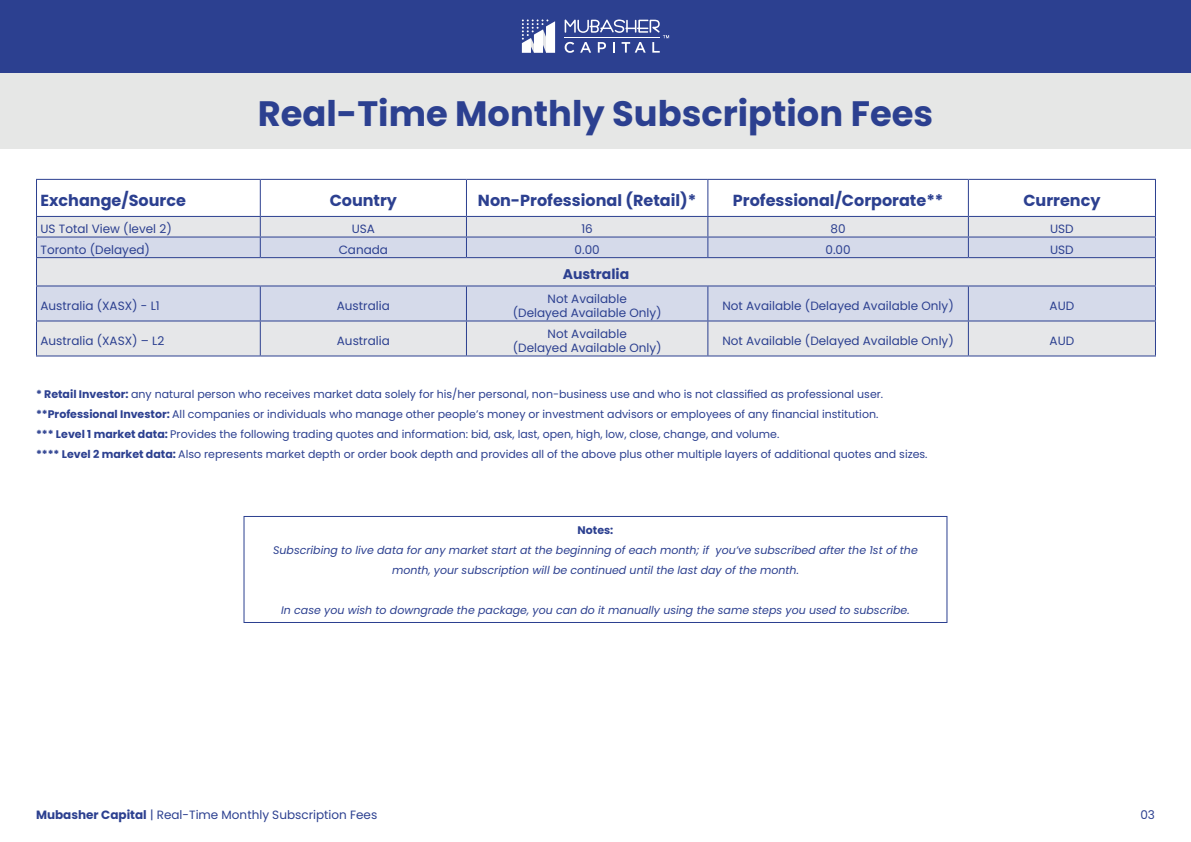
<style>
.page{position:relative;width:1191px;height:842px;background:#fff}
.page>*{position:absolute;margin:0;border:0;box-sizing:border-box;transform-origin:0 0}
.t1{font:700 35.3px "Poppins";color:#2c4090}
.t2{font:700 16px "Poppins";color:#2c4090}
.t3{font:700 14px "Poppins";color:#2c4090}
.t4{font:12px/14.4px "Poppins";color:#2c4090;text-align:center}
.t5{font:11px/20px "Poppins";color:#2c4090}
.t6{font:italic 11px/20px "Poppins";color:#2c4090;text-align:center}
.t7{font:700 11px "Poppins";color:#2c4090}
.s1{font-weight:700}
</style>
<div class="page">
<div style="left:37px;top:217px;width:1118px;height:138px;background:#e6e7e9"></div>
<svg style="left:37px;top:238px;width:1118px;height:82px;background:#d9dde8"></svg>
<hr style="left:36px;top:179px;width:224px;height:1px;background:#2c4090">
<hr style="left:36px;top:180px;width:1px;height:36px;background:#2c4090">
<hr style="left:260px;top:179px;width:206px;height:1px;background:#2c4090">
<hr style="left:260px;top:180px;width:1px;height:36px;background:#2c4090">
<hr style="left:466px;top:179px;width:242px;height:1px;background:#2c4090">
<hr style="left:466px;top:180px;width:1px;height:36px;background:#2c4090">
<hr style="left:708px;top:179px;width:260px;height:1px;background:#2c4090">
<hr style="left:707px;top:180px;width:1px;height:36px;background:#2c4090">
<hr style="left:968px;top:179px;width:188px;height:1px;background:#2c4090">
<hr style="left:968px;top:180px;width:1px;height:36px;background:#2c4090">
<hr style="left:1155px;top:180px;width:1px;height:36px;background:#2c4090">
<hr style="left:36px;top:216px;width:224px;height:1px;background:#2c4090">
<hr style="left:260px;top:216px;width:206px;height:1px;background:#2c4090">
<hr style="left:466px;top:216px;width:242px;height:1px;background:#2c4090">
<hr style="left:708px;top:216px;width:260px;height:1px;background:#2c4090">
<hr style="left:968px;top:216px;width:188px;height:1px;background:#2c4090">
<hr style="left:36px;top:237px;width:224px;height:1px;background:#2c4090">
<hr style="left:260px;top:237px;width:206px;height:1px;background:#2c4090">
<svg style="left:260px;top:217px;width:1px;height:40px"></svg>
<hr style="left:466px;top:237px;width:242px;height:1px;background:#2c4090">
<svg style="left:466px;top:217px;width:1px;height:40px"></svg>
<hr style="left:708px;top:237px;width:260px;height:1px;background:#2c4090">
<svg style="left:707px;top:217px;width:1px;height:40px"></svg>
<hr style="left:968px;top:237px;width:188px;height:1px;background:#2c4090">
<svg style="left:968px;top:217px;width:1px;height:40px"></svg>
<hr style="left:36px;top:257px;width:224px;height:1px;background:#2c4090">
<svg style="left:36px;top:217px;width:1px;height:68px"></svg>
<hr style="left:260px;top:257px;width:206px;height:1px;background:#2c4090">
<hr style="left:466px;top:257px;width:242px;height:1px;background:#2c4090">
<hr style="left:708px;top:257px;width:260px;height:1px;background:#2c4090">
<hr style="left:968px;top:257px;width:188px;height:1px;background:#2c4090">
<svg style="left:1155px;top:217px;width:1px;height:68px"></svg>
<hr style="left:36px;top:285px;width:224px;height:1px;background:#2c4090">
<hr style="left:36px;top:286px;width:1px;height:34px;background:#2c4090">
<hr style="left:260px;top:285px;width:206px;height:1px;background:#2c4090">
<hr style="left:260px;top:286px;width:1px;height:34px;background:#2c4090">
<hr style="left:466px;top:285px;width:242px;height:1px;background:#2c4090">
<hr style="left:466px;top:286px;width:1px;height:34px;background:#2c4090">
<hr style="left:708px;top:285px;width:260px;height:1px;background:#2c4090">
<hr style="left:707px;top:286px;width:1px;height:34px;background:#2c4090">
<hr style="left:968px;top:285px;width:188px;height:1px;background:#2c4090">
<hr style="left:968px;top:286px;width:1px;height:34px;background:#2c4090">
<hr style="left:1155px;top:286px;width:1px;height:34px;background:#2c4090">
<hr style="left:36px;top:320px;width:224px;height:1px;background:#2c4090">
<hr style="left:36px;top:321px;width:1px;height:34px;background:#2c4090">
<hr style="left:260px;top:320px;width:206px;height:1px;background:#2c4090">
<hr style="left:260px;top:321px;width:1px;height:34px;background:#2c4090">
<hr style="left:466px;top:320px;width:242px;height:1px;background:#2c4090">
<hr style="left:466px;top:321px;width:1px;height:34px;background:#2c4090">
<hr style="left:708px;top:320px;width:260px;height:1px;background:#2c4090">
<hr style="left:707px;top:321px;width:1px;height:34px;background:#2c4090">
<hr style="left:968px;top:320px;width:188px;height:1px;background:#2c4090">
<hr style="left:968px;top:321px;width:1px;height:34px;background:#2c4090">
<hr style="left:1155px;top:321px;width:1px;height:34px;background:#2c4090">
<hr style="left:36px;top:355px;width:224px;height:1px;background:#2c4090">
<hr style="left:260px;top:355px;width:206px;height:1px;background:#2c4090">
<hr style="left:466px;top:355px;width:242px;height:1px;background:#2c4090">
<hr style="left:708px;top:355px;width:260px;height:1px;background:#2c4090">
<hr style="left:968px;top:355px;width:188px;height:1px;background:#2c4090">
<div style="left:0;top:50px;width:1191px;height:99px;background:#e6e7e6"></div>
<div style="left:0;top:0;width:1191px;height:72px;background:#2c4090"></div>
<svg style="left:564px;top:19px;width:105px;height:34px"></svg>
<svg style="left:522px;top:19px;width:33px;height:34px"></svg>
<div style="left:243px;top:516px;width:704px;height:107px;border:1px solid #2c4090"></div>
<h1 class="t1" style="left:258px;top:93px;width:677px">Real-Time Monthly Subscription Fees</h1>
<h2 class="t2" style="left:40px;top:191px;width:147px">Exchange/Source</h2>
<h2 class="t2" style="left:330px;top:191px;width:69px">Country</h2>
<h2 class="t2" style="left:478px;top:191px;width:220px">Non-Professional (Retail)*</h2>
<h2 class="t2" style="left:733px;top:191px;width:212px">Professional/Corporate**</h2>
<h2 class="t2" style="left:1023px;top:191px;width:79px">Currency</h2>
<p class="t4" style="left:40px;top:222px;width:133px">US Total View (level 2)</p>
<p class="t4" style="left:352px;top:222px;width:25px">USA</p>
<p class="t4" style="left:581px;top:222px;width:13px">16</p>
<p class="t4" style="left:830px;top:222px;width:17px">80</p>
<p class="t4" style="left:1050px;top:222px;width:25px">USD</p>
<p class="t4" style="left:41px;top:242px;width:111px">Toronto (Delayed)</p>
<p class="t4" style="left:339px;top:242px;width:51px">Canada</p>
<p class="t4" style="left:574px;top:242px;width:27px">0.00</p>
<p class="t4" style="left:825px;top:242px;width:27px">0.00</p>
<p class="t4" style="left:1050px;top:242px;width:25px">USD</p>
<p class="t3" style="left:563px;top:266px;width:68px">Australia</p>
<p class="t4" style="left:40px;top:298px;width:121px">Australia (XASX) - L1</p>
<p class="t4" style="left:337px;top:298px;width:55px">Australia</p>
<p class="t4" style="left:513px;top:291px;width:150px">Not Available<br>(Delayed Available Only)</p>
<p class="t4" style="left:722px;top:298px;width:233px">Not Available (Delayed Available Only)</p>
<p class="t4" style="left:1049px;top:298px;width:26px">AUD</p>
<p class="t4" style="left:41px;top:333px;width:125px">Australia (XASX) – L2</p>
<p class="t4" style="left:337px;top:333px;width:55px">Australia</p>
<p class="t4" style="left:513px;top:326px;width:150px">Not Available<br>(Delayed Available Only)</p>
<p class="t4" style="left:722px;top:333px;width:233px">Not Available (Delayed Available Only)</p>
<p class="t4" style="left:1049px;top:333px;width:26px">AUD</p>
<p class="t5" style="left:36px;top:384px;width:893px"><span class="s1">* Retail Investor:</span> any natural person who receives market data solely for his/her personal, non-business use and who is not classified as professional user. <span class="s1">**Professional Investor:</span> All companies or individuals who manage other people’s money or investment advisors or employees of any financial institution.<br><span class="s1">*** Level 1 market data:</span> Provides the following trading quotes and information: bid, ask, last, open, high, low, close, change, and volume.<br><span class="s1">**** Level 2 market data:</span> Also represents market depth or order book depth and provides all of the above plus other multiple layers of additional quotes and sizes.</p>
<p class="t7" style="left:577px;top:524px;width:37px">Notes:</p>
<p class="t6" style="left:273px;top:540px;width:646px">Subscribing to live data for any market start at the beginning of each month; if you’ve subscribed after the 1st of the month, your subscription will be continued until the last day of the month.</p>
<p class="t6" style="left:281px;top:600px;width:630px">In case you wish to downgrade the package, you can do it manually using the same steps you used to subscribe.</p>
<p class="t4" style="left:36px;top:807px;width:343px"><span class="s1">Mubasher Capital</span> | Real-Time Monthly Subscription Fees</p>
<p class="t4" style="left:1140px;top:807px;width:16px">03</p>
</div>
